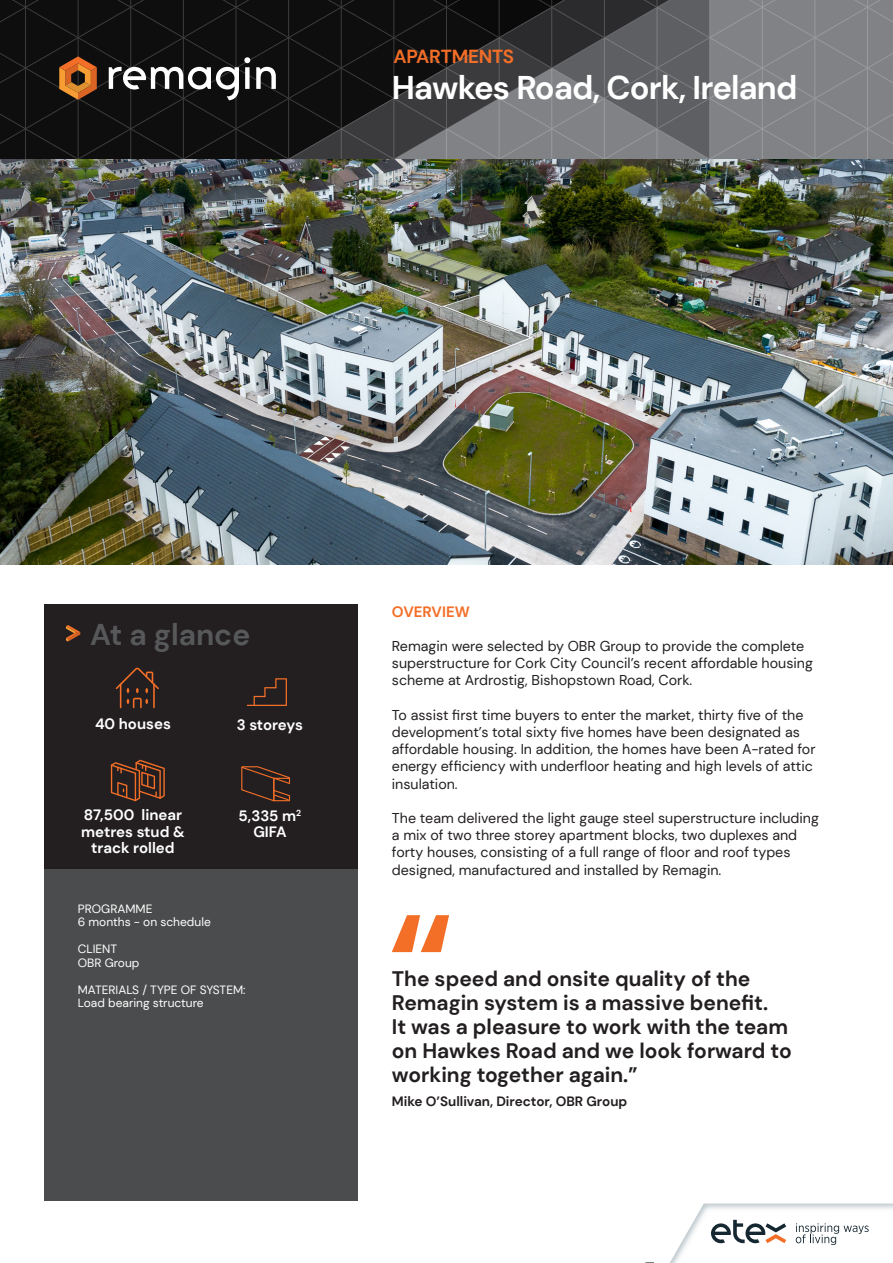
<style>
.page{position:relative;width:893px;height:1263px;background:#fff}
.page>*{position:absolute;margin:0;border:0;box-sizing:border-box;transform-origin:0 0}
.PROJECT_TITLE__LOCAT{font:700 32.85px "DM Sans";letter-spacing:-.025em;color:#fff}
.t1{font:700 30px "DM Sans";color:#57585a}
.QUOTE_14_16{font:700 21px/24px "DM Sans";color:#231f20}
.SECTOR_TITLE{font:700 18.9px "DM Sans";letter-spacing:-.015em;color:#f36e27}
.AT_A_GLANCE_TEXT{font:700 15px/16.5px "DM Sans";color:#fff;text-align:center}
.HEADING_A{font:700 15px "DM Sans";color:#f36e27}
.BODY_TEXT{font:14.25px/17.2px "DM Sans";color:#231f20}
.QUOTE_14_16-2{font:700 13.5px "DM Sans";color:#231f20}
.PROJECT_DETAILS{font:12px "DM Sans";color:#fff}
</style>
<div class="page">
<div style="left:44px;top:604px;width:313px;height:266px;background:#231f20"></div>
<div style="left:44px;top:870px;width:313px;height:331px;background:#4b4c4d"></div>
<svg style="left:0;top:116px;width:893px;height:43px;background:#4e4f51"></svg>
<svg style="left:0;top:70px;width:893px;height:46px;background:#4a4a4c"></svg>
<svg style="left:0;top:25px;width:893px;height:45px;background:#39393b"></svg>
<svg style="left:0;top:0;width:893px;height:25px;background:#303032"></svg>
<svg style="left:66px;top:625px;width:14px;height:16px"></svg>
<svg style="left:670px;top:1203px;width:223px;height:60px"></svg>
<svg style="left:256px;top:67px;width:20px;height:22px"></svg>
<svg style="left:109px;top:57px;width:141px;height:43px"></svg>
<svg style="left:59px;top:56px;width:38px;height:44px;background:#975420"></svg>
<img style="left:0;top:159px;width:893px;height:405px">
<svg style="left:116px;top:667px;width:43px;height:41px"></svg>
<svg style="left:247px;top:678px;width:40px;height:28px"></svg>
<svg style="left:241px;top:766px;width:49px;height:36px"></svg>
<svg style="left:111px;top:760px;width:54px;height:41px"></svg>
<svg style="left:392px;top:915px;width:57px;height:37px"></svg>
<p class="SECTOR_TITLE" style="left:394px;top:44px;width:122px">APARTMENTS</p>
<p class="PROJECT_TITLE__LOCAT" style="left:392px;top:67px;width:407px">Hawkes Road, Cork, Ireland</p>
<h2 class="t1" style="left:90px;top:615px;width:162px">At a glance</h2>
<p class="AT_A_GLANCE_TEXT" style="left:95px;top:716px;width:77px">40 houses</p>
<p class="AT_A_GLANCE_TEXT" style="left:81px;top:806px;width:105px">87,500 linear metres stud &amp; track rolled</p>
<p class="AT_A_GLANCE_TEXT" style="left:237px;top:717px;width:68px">3 storeys</p>
<p class="AT_A_GLANCE_TEXT" style="left:239px;top:807px;width:64px">5,335 m<sup>2<br></sup>GIFA</p>
<p class="PROJECT_DETAILS" style="left:78px;top:901px;width:76px">PROGRAMME</p>
<p class="PROJECT_DETAILS" style="left:78px;top:914px;width:135px">6 months - on schedule</p>
<p class="PROJECT_DETAILS" style="left:78px;top:941px;width:41px">CLIENT</p>
<p class="PROJECT_DETAILS" style="left:78px;top:955px;width:63px">OBR Group</p>
<p class="PROJECT_DETAILS" style="left:78px;top:982px;width:169px">MATERIALS / TYPE OF SYSTEM:</p>
<p class="PROJECT_DETAILS" style="left:78px;top:995px;width:127px">Load bearing structure</p>
<p class="HEADING_A" style="left:392px;top:602px;width:79px">OVERVIEW</p>
<p class="BODY_TEXT" style="left:392px;top:637px;width:422px">Remagin were selected by OBR Group to provide the complete superstructure for Cork City Council’s recent affordable housing scheme at Ardrostig, Bishopstown Road, Cork.</p>
<p class="BODY_TEXT" style="left:392px;top:706px;width:425px">To assist first time buyers to enter the market, thirty five of the development’s total sixty five homes have been designated as affordable housing. In addition, the homes have been A-rated for energy efficiency with underfloor heating and high levels of attic insulation.</p>
<p class="BODY_TEXT" style="left:392px;top:809px;width:429px">The team delivered the light gauge steel superstructure including a mix of two three storey apartment blocks, two duplexes and forty houses, consisting of a full range of floor and roof types designed, manufactured and installed by Remagin.</p>
<p class="QUOTE_14_16" style="left:392px;top:967px;width:401px">The speed and onsite quality of the Remagin system is a massive benefit.<br>It was a pleasure to work with the team on Hawkes Road and we look forward to working together again.”</p>
<p class="QUOTE_14_16-2" style="left:392px;top:1093px;width:237px">Mike O’Sullivan, Director, OBR Group</p>
</div>
